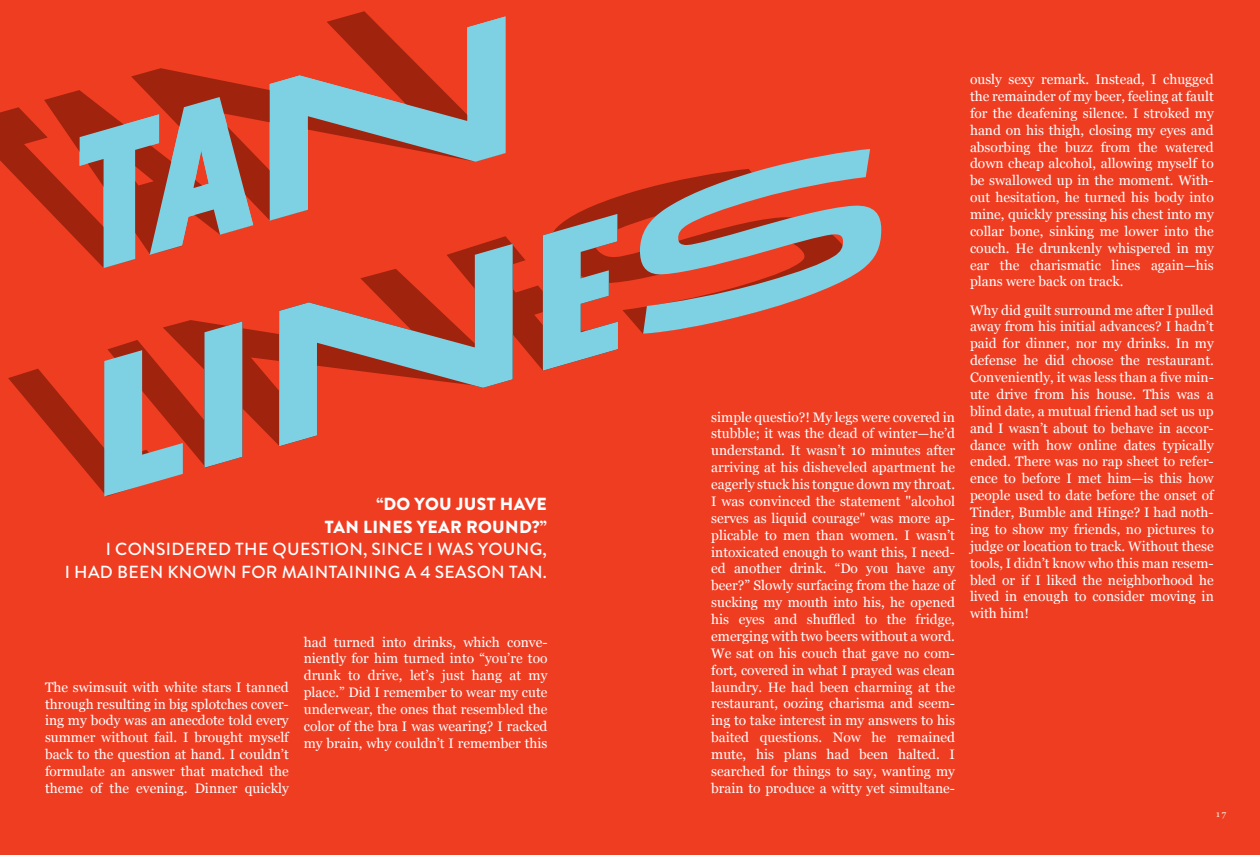
<style>
.page{position:relative;width:1260px;height:855px;background:#fff}
.page>*{position:absolute;margin:0;border:0;box-sizing:border-box;transform-origin:0 0}
.tan_lines{font:500 17.5px/22.5px "Brandon Grotesque";letter-spacing:.02em;color:#fff;text-align:right}
.tan_lines-2{font:13.75px/16.9px "Georgia";color:#fff;text-align:justify}
.t1{font:8.75px "Georgia";color:#f9f7e9}
.s1{font-weight:900}
</style>
<div class="page">
<div style="left:0;top:0;width:630px;height:855px;background:#ef3d22"></div>
<svg style="left:188px;top:320px;width:91px;height:126px;fill:#a0230e"></svg>
<svg style="left:8px;top:321px;width:234px;height:175px"></svg>
<svg style="left:279px;top:269px;width:234px;height:177px"></svg>
<svg style="left:131px;top:11px;width:238px;height:210px"></svg>
<svg style="left:0;top:90px;width:253px;height:178px"></svg>
<svg style="left:270px;top:16px;width:235px;height:205px"></svg>
<div style="left:630px;top:0;width:630px;height:855px;background:#ef3d22"></div>
<svg style="left:447px;top:169px;width:193px;height:202px"></svg>
<svg style="left:640px;top:149px;width:241px;height:185px"></svg>
<p class="tan_lines" style="left:65px;top:493px;width:484px"><span class="s1">“DO YOU JUST HAVE<br>TAN LINES YEAR ROUND?”<br></span>I CONSIDERED THE QUESTION, SINCE I WAS YOUNG,<br>I HAD BEEN KNOWN FOR MAINTAINING A 4 SEASON TAN.</p>
<p class="tan_lines-2" style="left:45px;top:678px;width:245px">The swimsuit with white stars I tanned through resulting in big splotches cover&shy;ing my body was an anecdote told every summer without fail. I brought myself back to the question at hand. I couldn’t formulate an answer that matched the theme of the evening. Dinner quickly</p>
<p class="tan_lines-2" style="left:304px;top:633px;width:245px">had turned into drinks, which conve&shy;niently for him turned into “you’re too drunk to drive, let’s just hang at my place.” Did I remember to wear my cute underwear, the ones that resembled the color of the bra I was wearing? I racked my brain, why couldn’t I remember this</p>
<p class="tan_lines-2" style="left:711px;top:408px;width:245px">simple questio?! My legs were covered in stubble; it was the dead of winter—he’d understand. It wasn’t 10 minutes after arriving at his disheveled apartment he eagerly stuck his tongue down my throat.<br>I was convinced the statement "alcohol serves as liquid courage" was more ap&shy;plicable to men than women. I wasn’t intoxicated enough to want this, I need&shy;ed another drink. “Do you have any beer?” Slowly surfacing from the haze of sucking my mouth into his, he opened his eyes and shuffled to the fridge, emerging with two beers without a word.<br>We sat on his couch that gave no com&shy;fort, covered in what I prayed was clean laundry. He had been charming at the restaurant, oozing charisma and seem&shy;ing to take interest in my answers to his baited questions. Now he remained mute, his plans had been halted. I searched for things to say, wanting my brain to produce a witty yet simultane-</p>
<p class="tan_lines-2" style="left:970px;top:70px;width:245px">ously sexy remark. Instead, I chugged the remainder of my beer, feeling at fault for the deafening silence. I stroked my hand on his thigh, closing my eyes and absorbing the buzz from the watered down cheap alcohol, allowing myself to be swallowed up in the moment. With&shy;out hesitation, he turned his body into mine, quickly pressing his chest into my collar bone, sinking me lower into the couch. He drunkenly whispered in my ear the charismatic lines again—his plans were back on track.</p>
<p class="tan_lines-2" style="left:970px;top:301px;width:245px">Why did guilt surround me after I pulled away from his initial advances? I hadn’t paid for dinner, nor my drinks. In my defense he did choose the restaurant.<br>Conveniently, it was less than a five min&shy;ute drive from his house. This was a blind date, a mutual friend had set us up and I wasn’t about to behave in accor&shy;dance with how online dates typically ended. There was no rap sheet to refer&shy;ence to before I met him—is this how people used to date before the onset of Tinder, Bumble and Hinge? I had noth&shy;ing to show my friends, no pictures to judge or location to track. Without these tools, I didn’t know who this man resem&shy;bled or if I liked the neighborhood he lived in enough to consider moving in with him!</p>
<p class="t1" style="left:1216px;top:807px;width:11px">17</p>
</div>
